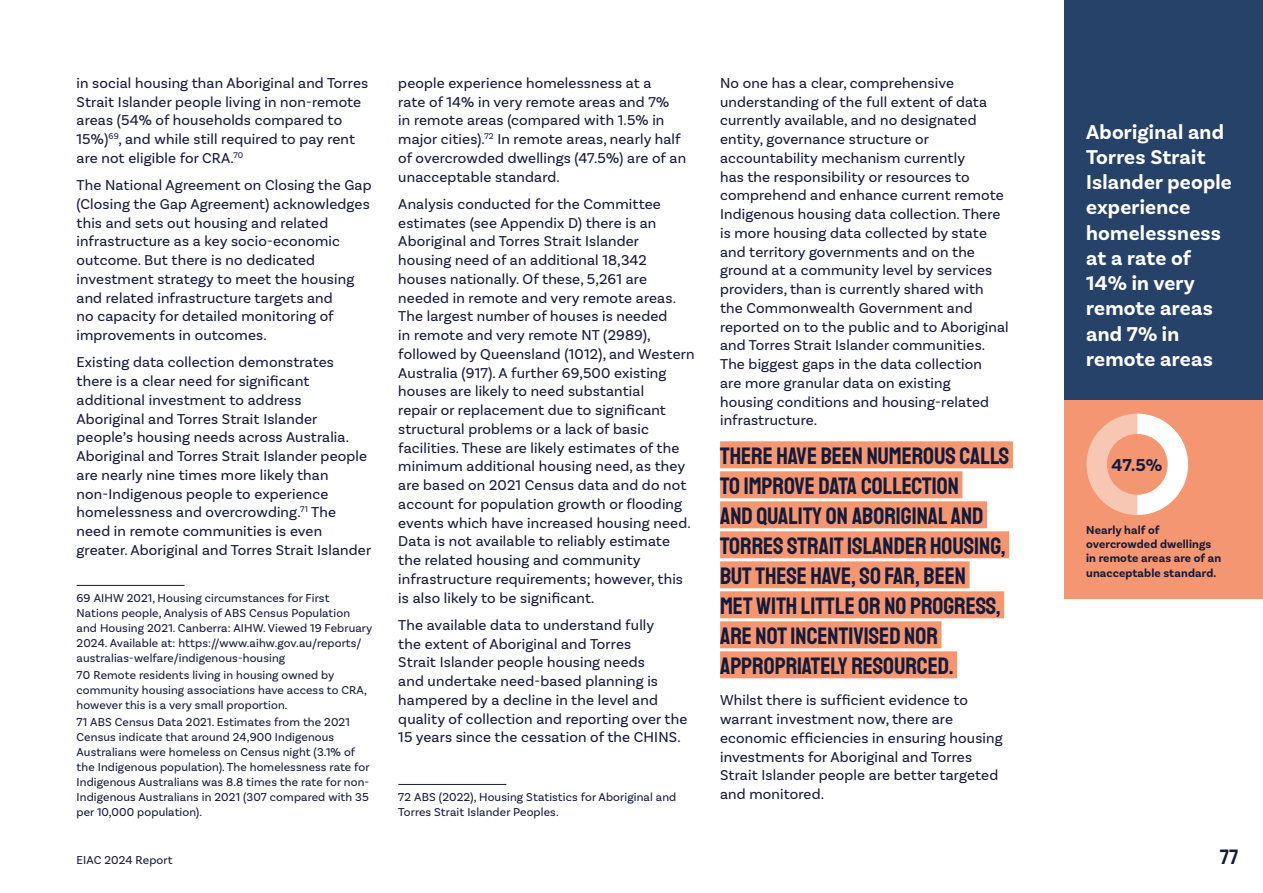
<style>
.page{position:relative;width:1263px;height:893px;background:#fff}
.page>*{position:absolute;margin:0;border:0;box-sizing:border-box;transform-origin:0 0}
.Breakout_text_A__p{font:24px/30px "Staatliches";color:#161a39}
.t1{font:700 21px/25.2px "Basic Sans";letter-spacing:.01em;color:#fff}
.t2{font:21px "Staatliches";color:#161a39}
.t3{font:700 18px "Basic Sans";color:#161a39}
.Body__p{font:15px/18.8px "Basic Sans";letter-spacing:.01em;color:#161a39}
.Caption_A{font:12px/15px "Basic Sans";letter-spacing:.01em;color:#161a39}
.t4{font:700 12px/14.4px "Basic Sans";letter-spacing:.01em;color:#161a39}
</style>
<div class="page">
<div style="left:1064px;top:400px;width:199px;height:199px;background:#f39671"></div>
<svg style="left:1086px;top:414px;width:102px;height:101px"></svg>
<hr style="left:77px;top:585px;width:108px;height:1px;background:#161a39">
<hr style="left:398px;top:784px;width:108px;height:1px;background:#161a39">
<div style="left:720px;top:441px;width:293px;height:27px;background:#f39671"></div>
<div style="left:720px;top:471px;width:242px;height:27px;background:#f39671"></div>
<div style="left:720px;top:501px;width:267px;height:27px;background:#f39671"></div>
<div style="left:720px;top:531px;width:289px;height:27px;background:#f39671"></div>
<div style="left:720px;top:561px;width:249px;height:27px;background:#f39671"></div>
<div style="left:720px;top:591px;width:284px;height:27px;background:#f39671"></div>
<div style="left:720px;top:621px;width:221px;height:27px;background:#f39671"></div>
<div style="left:720px;top:651px;width:237px;height:27px;background:#f39671"></div>
<div style="left:1107px;top:434px;width:61px;height:61px;background:#f39671;border-radius:50%"></div>
<div style="left:1064px;top:1px;width:199px;height:399px;background:#274268"></div>
<p class="Body__p" style="left:77px;top:73px;width:293px">in social housing than Aboriginal and Torres Strait Islander people living in non-remote areas (54% of households compared to 15%)<sup>69</sup>, and while still required to pay rent are not eligible for CRA.<sup>70</sup></p>
<p class="Body__p" style="left:77px;top:176px;width:296px">The National Agreement on Closing the Gap (Closing the Gap Agreement) acknowledges this and sets out housing and related infrastructure as a key socio-economic outcome. But there is no dedicated investment strategy to meet the housing and related infrastructure targets and<br>no capacity for detailed monitoring of improvements in outcomes.</p>
<p class="Body__p" style="left:77px;top:353px;width:296px">Existing data collection demonstrates there is a clear need for significant additional investment to address Aboriginal and Torres Strait Islander people’s housing needs across Australia.<br>Aboriginal and Torres Strait Islander people are nearly nine times more likely than non-Indigenous people to experience homelessness and overcrowding.<sup>71</sup> The need in remote communities is even greater. Aboriginal and Torres Strait Islander</p>
<p class="Caption_A" style="left:77px;top:591px;width:297px">69 AIHW 2021, Housing circumstances for First Nations people, Analysis of ABS Census Population and Housing 2021. Canberra: AIHW. Viewed 19 February 2024. Available at: https://www.aihw.gov.au/reports/ australias-welfare/indigenous-housing</p>
<p class="Caption_A" style="left:77px;top:668px;width:292px">70 Remote residents living in housing owned by community housing associations have access to CRA, however this is a very small proportion.</p>
<p class="Caption_A" style="left:77px;top:715px;width:295px">71 ABS Census Data 2021. Estimates from the 2021<br>Census indicate that around 24,900 Indigenous Australians were homeless on Census night (3.1% of the Indigenous population). The homelessness rate for Indigenous Australians was 8.8 times the rate for non-Indigenous Australians in 2021 (307 compared with 35 per 10,000 population).</p>
<p class="Body__p" style="left:398px;top:73px;width:289px">people experience homelessness at a<br>rate of 14% in very remote areas and 7%<br>in remote areas (compared with 1.5% in major cities).<sup>72</sup> In remote areas, nearly half of overcrowded dwellings (47.5%) are of an unacceptable standard.</p>
<p class="Body__p" style="left:398px;top:194px;width:298px">Analysis conducted for the Committee estimates (see Appendix D) there is an Aboriginal and Torres Strait Islander housing need of an additional 18,342 houses nationally. Of these, 5,261 are needed in remote and very remote areas.<br>The largest number of houses is needed<br>in remote and very remote NT (2989), followed by Queensland (1012), and Western Australia (917). A further 69,500 existing houses are likely to need substantial<br>repair or replacement due to significant structural problems or a lack of basic facilities. These are likely estimates of the minimum additional housing need, as they are based on 2021 Census data and do not account for population growth or flooding events which have increased housing need.<br>Data is not available to reliably estimate the related housing and community infrastructure requirements; however, this is also likely to be significant.</p>
<p class="Body__p" style="left:398px;top:615px;width:290px">The available data to understand fully<br>the extent of Aboriginal and Torres<br>Strait Islander people housing needs<br>and undertake need-based planning is hampered by a decline in the level and quality of collection and reporting over the 15 years since the cessation of the CHINS.</p>
<p class="Caption_A" style="left:398px;top:790px;width:280px">72 ABS (2022), Housing Statistics for Aboriginal and<br>Torres Strait Islander Peoples.</p>
<p class="Body__p" style="left:720px;top:73px;width:290px">No one has a clear, comprehensive understanding of the full extent of data currently available, and no designated entity, governance structure or accountability mechanism currently<br>has the responsibility or resources to comprehend and enhance current remote Indigenous housing data collection. There is more housing data collected by state and territory governments and on the ground at a community level by services providers, than is currently shared with the Commonwealth Government and reported on to the public and to Aboriginal and Torres Strait Islander communities.<br>The biggest gaps in the data collection<br>are more granular data on existing<br>housing conditions and housing-related infrastructure.</p>
<p class="Breakout_text_A__p" style="left:720px;top:440px;width:291px">THERE HAVE BEEN NUMEROUS CALLS<br>TO IMPROVE DATA COLLECTION<br>AND QUALITY ON ABORIGINAL AND<br>TORRES STRAIT ISLANDER HOUSING,<br>BUT THESE HAVE, SO FAR, BEEN<br>MET WITH LITTLE OR NO PROGRESS,<br>ARE NOT INCENTIVISED NOR<br>APPROPRIATELY RESOURCED.</p>
<p class="Body__p" style="left:720px;top:691px;width:284px">Whilst there is sufficient evidence to warrant investment now, there are economic efficiencies in ensuring housing investments for Aboriginal and Torres Strait Islander people are better targeted and monitored.</p>
<h2 class="t1" style="left:1086px;top:119px;width:147px">Aboriginal and<br>Torres Strait<br>Islander people experience homelessness at a rate of<br>14% in very remote areas and 7% in remote areas</h2>
<p class="t3" style="left:1112px;top:454px;width:52px">47.5%</p>
<p class="t4" style="left:1086px;top:522px;width:136px">Nearly half of overcrowded dwellings in remote areas are of an unacceptable standard.</p>
<p class="Caption_A" style="left:77px;top:853px;width:98px">EIAC 2024 Report</p>
<h2 class="t2" style="left:1220px;top:843px;width:20px">77</h2>
</div>
